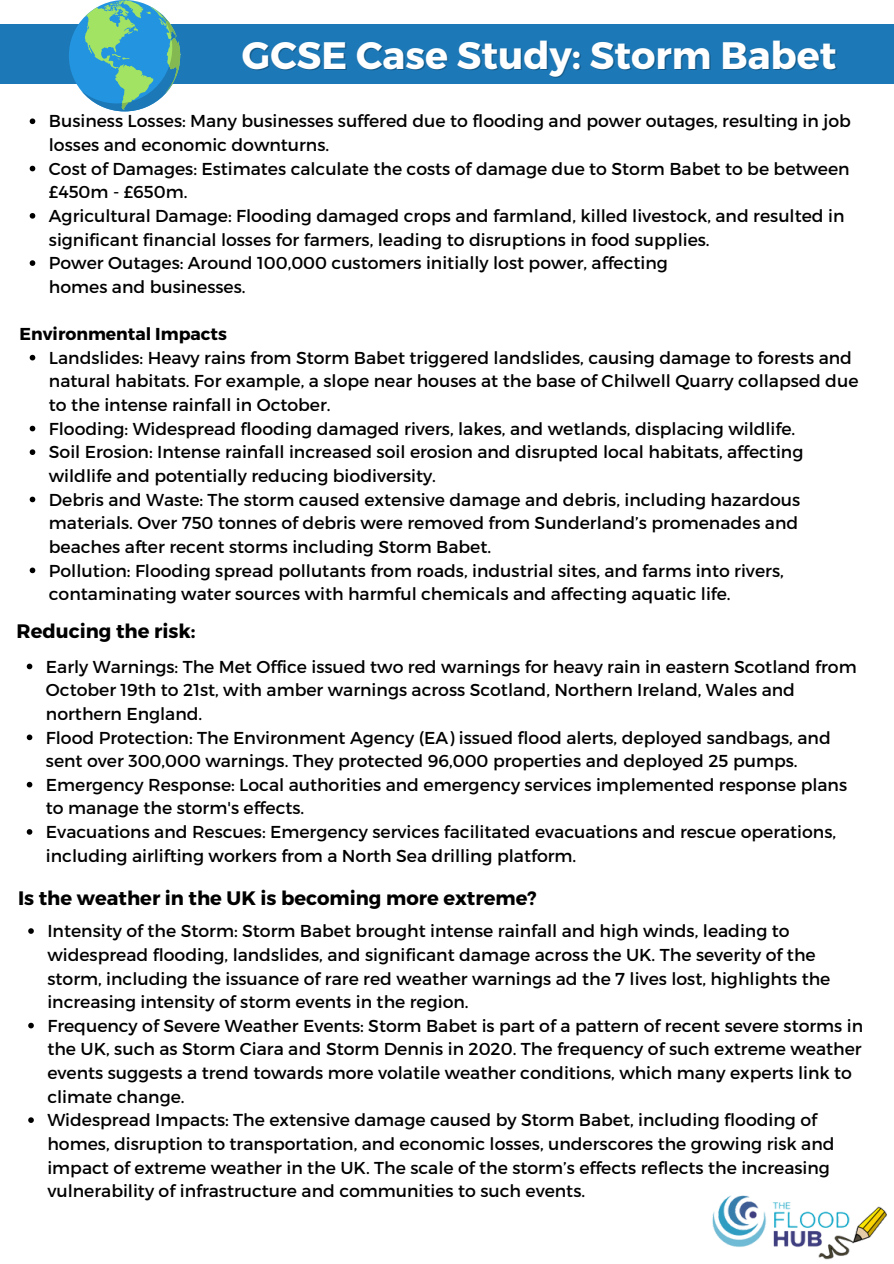
<style>
.page{position:relative;width:894px;height:1264px;background:#fff}
.page>*{position:absolute;margin:0;border:0;box-sizing:border-box;transform-origin:0 0}
.t1{font:700 38.25px "Montserrat";color:#fff}
.t2{font:700 19.5px "Montserrat";color:#000}
.t3{font:17.25px/23.7px "Montserrat";color:#000}
.t4{font:700 17.25px "Montserrat";color:#000}
</style>
<div class="page">
<div style="left:0;top:24px;width:893px;height:60px;background:#1c78b6"></div>
<div style="left:69px;top:0;width:111px;height:111px;background:#2394e0;border-radius:50%"></div>
<svg style="left:81px;top:0;width:99px;height:111px"></svg>
<img style="left:712px;top:1195px;width:175px;height:65px">
<svg style="left:27px;top:663px;width:5px;height:6px"></svg>
<svg style="left:27px;top:734px;width:5px;height:6px"></svg>
<svg style="left:27px;top:781px;width:5px;height:6px"></svg>
<svg style="left:27px;top:829px;width:5px;height:5px"></svg>
<svg style="left:28px;top:928px;width:6px;height:5px"></svg>
<svg style="left:28px;top:1022px;width:6px;height:6px"></svg>
<svg style="left:28px;top:1117px;width:6px;height:5px"></svg>
<svg style="left:30px;top:118px;width:5px;height:6px"></svg>
<svg style="left:30px;top:166px;width:5px;height:5px"></svg>
<svg style="left:30px;top:213px;width:5px;height:6px"></svg>
<svg style="left:30px;top:260px;width:5px;height:6px"></svg>
<svg style="left:30px;top:355px;width:5px;height:5px"></svg>
<svg style="left:30px;top:426px;width:5px;height:5px"></svg>
<svg style="left:30px;top:449px;width:5px;height:6px"></svg>
<svg style="left:30px;top:496px;width:5px;height:6px"></svg>
<svg style="left:30px;top:567px;width:5px;height:6px"></svg>
<p class="t1" style="left:242px;top:31px;width:595px">GCSE Case Study: Storm Babet</p>
<p class="t3" style="left:49px;top:109px;width:803px">Business Losses: Many businesses suffered due to flooding and power outages, resulting in job losses and economic downturns.</p>
<p class="t3" style="left:49px;top:156px;width:802px">Cost of Damages: Estimates calculate the costs of damage due to Storm Babet to be between £450m - £650m.</p>
<h2 class="t3" style="left:49px;top:203px;width:796px">Agricultural Damage: Flooding damaged crops and farmland, killed livestock, and resulted in significant financial losses for farmers, leading to disruptions in food supplies.</h2>
<p class="t3" style="left:49px;top:250px;width:620px">Power Outages: Around 100,000 customers initially lost power, affecting homes and businesses.</p>
<p class="t4" style="left:20px;top:323px;width:209px">Environmental Impacts</p>
<p class="t3" style="left:49px;top:345px;width:810px">Landslides: Heavy rains from Storm Babet triggered landslides, causing damage to forests and natural habitats. For example, a slope near houses at the base of Chilwell Quarry collapsed due to the intense rainfall in October.</p>
<p class="t3" style="left:49px;top:416px;width:747px">Flooding: Widespread flooding damaged rivers, lakes, and wetlands, displacing wildlife.</p>
<h2 class="t3" style="left:49px;top:439px;width:755px">Soil Erosion: Intense rainfall increased soil erosion and disrupted local habitats, affecting wildlife and potentially reducing biodiversity.</h2>
<p class="t3" style="left:49px;top:487px;width:752px">Debris and Waste: The storm caused extensive damage and debris, including hazardous materials. Over 750 tonnes of debris were removed from Sunderland’s promenades and beaches after recent storms including Storm Babet.</p>
<p class="t3" style="left:49px;top:557px;width:736px">Pollution: Flooding spread pollutants from roads, industrial sites, and farms into rivers, contaminating water sources with harmful chemicals and affecting aquatic life.</p>
<h1 class="t2" style="left:17px;top:619px;width:180px">Reducing the risk:</h1>
<p class="t3" style="left:46px;top:653px;width:812px">Early Warnings: The Met Office issued two red warnings for heavy rain in eastern Scotland from<br>October 19th to 21st, with amber warnings across Scotland, Northern Ireland, Wales and northern England.</p>
<p class="t3" style="left:46px;top:724px;width:786px">Flood Protection: The Environment Agency (EA) issued flood alerts, deployed sandbags, and sent over 300,000 warnings. They protected 96,000 properties and deployed 25 pumps.</p>
<p class="t3" style="left:46px;top:772px;width:802px">Emergency Response: Local authorities and emergency services implemented response plans to manage the storm's effects.</p>
<p class="t3" style="left:46px;top:819px;width:791px">Evacuations and Rescues: Emergency services facilitated evacuations and rescue operations, including airlifting workers from a North Sea drilling platform.</p>
<h3 class="t2" style="left:18px;top:885px;width:520px">Is the weather in the UK is becoming more extreme?</h3>
<p class="t3" style="left:47px;top:918px;width:784px">Intensity of the Storm: Storm Babet brought intense rainfall and high winds, leading to widespread flooding, landslides, and significant damage across the UK. The severity of the storm, including the issuance of rare red weather warnings ad the 7 lives lost, highlights the increasing intensity of storm events in the region.</p>
<p class="t3" style="left:47px;top:1012px;width:817px">Frequency of Severe Weather Events: Storm Babet is part of a pattern of recent severe storms in the UK, such as Storm Ciara and Storm Dennis in 2020. The frequency of such extreme weather events suggests a trend towards more volatile weather conditions, which many experts link to climate change.</p>
<p class="t3" style="left:47px;top:1107px;width:788px">Widespread Impacts: The extensive damage caused by Storm Babet, including flooding of homes, disruption to transportation, and economic losses, underscores the growing risk and impact of extreme weather in the UK. The scale of the storm’s effects reflects the increasing vulnerability of infrastructure and communities to such events.</p>
</div>
